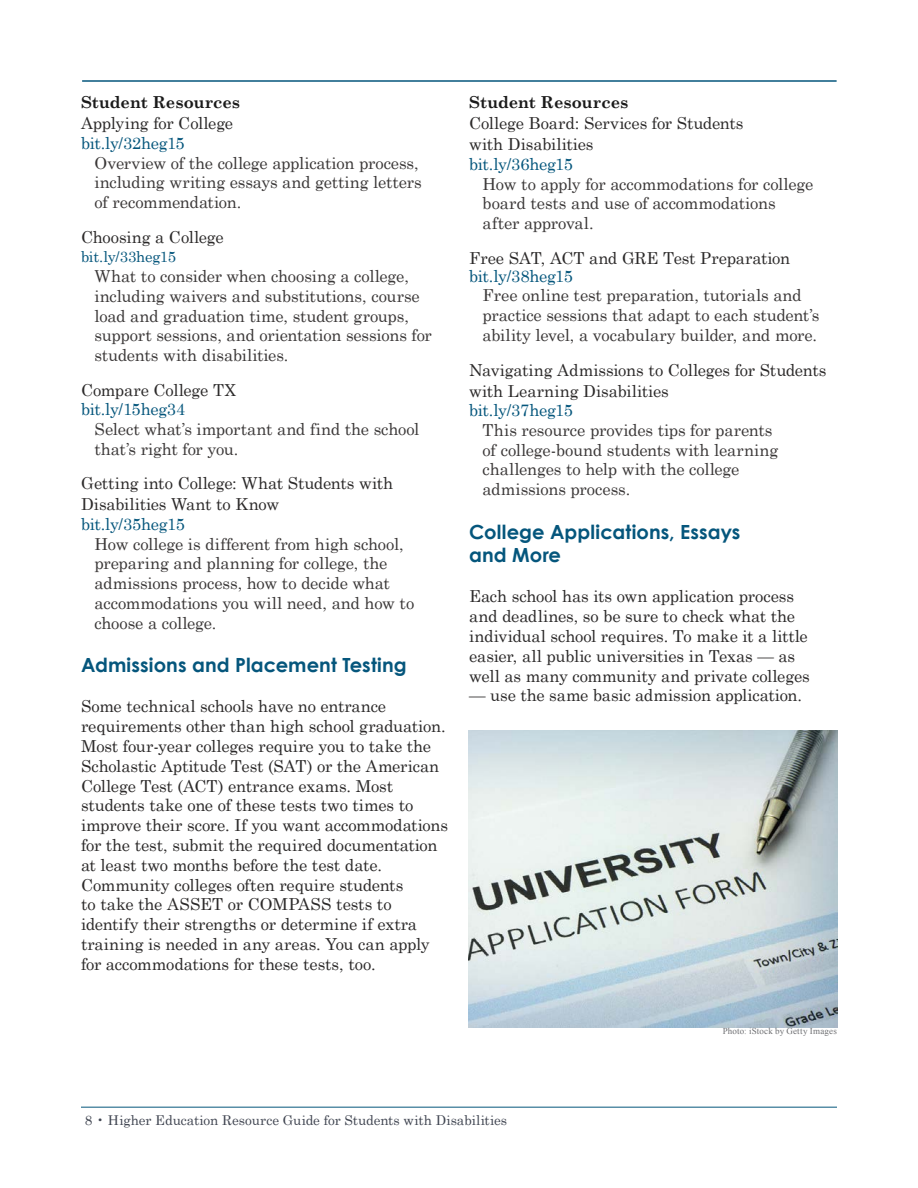
<style>
.page{position:relative;width:918px;height:1188px;background:#fff}
.page>*{position:absolute;margin:0;border:0;box-sizing:border-box;transform-origin:0 0}
.H3_-_Subhead{font:700 19.5px/23.4px "Century Gothic";letter-spacing:.005em;color:#05567c}
.Paragraph_Resources{font:16.5px/19.8px "Century Schoolbook";letter-spacing:-.01em;color:#3b3838}
.Paragraph_-_Basic{font:16.5px/19.8px "Century Schoolbook";letter-spacing:-.01em;color:#2b2929}
.H5_-_Topic{font:16.5px/21px "Century Schoolbook";letter-spacing:-.01em;color:#2b2929}
.Paragraph_Resources-2{font:16.5px "Century Schoolbook";letter-spacing:-.025em;color:#05567c}
.H4_-_Section_Title{font:700 16.5px "Century Schoolbook";letter-spacing:-.005em;color:#1a1a1a}
.Paragraph_Resources-3{font:15px "Century Schoolbook";letter-spacing:-.025em;color:#05567c}
.t1{font:13.5px "Century";color:#404551}
.t2{font:9px "Times New Roman";letter-spacing:.02em;color:#6d6e71}
</style>
<div class="page">
<hr style="left:82px;top:80px;width:755px;height:2px;background:#05567c">
<hr style="left:81px;top:1107px;width:756px;height:1px;background:#05567c">
<img style="left:468px;top:731px;width:370px;height:296px">
<h4 class="H4_-_Section_Title" style="left:81px;top:92px;width:161px">Student Resources</h4>
<h5 class="H5_-_Topic" style="left:81px;top:112px;width:154px">Applying for College</h5>
<p class="Paragraph_Resources-2" style="left:81px;top:132px;width:105px">bit.ly/32heg15</p>
<p class="Paragraph_Resources" style="left:94px;top:152px;width:329px">Overview of the college application process, including writing essays and getting letters of recommendation.</p>
<h5 class="H5_-_Topic" style="left:81px;top:226px;width:144px">Choosing a College</h5>
<p class="Paragraph_Resources-3" style="left:81px;top:247px;width:97px">bit.ly/33heg15</p>
<p class="Paragraph_Resources" style="left:94px;top:266px;width:339px">What to consider when choosing a college, including waivers and substitutions, course load and graduation time, student groups, support sessions, and orientation sessions for students with disabilities.</p>
<h5 class="H5_-_Topic" style="left:81px;top:379px;width:157px">Compare College TX</h5>
<p class="Paragraph_Resources-2" style="left:81px;top:399px;width:106px">bit.ly/15heg34</p>
<p class="Paragraph_Resources" style="left:94px;top:419px;width:326px">Select what’s important and find the school that’s right for you.</p>
<h5 class="H5_-_Topic" style="left:81px;top:472px;width:314px">Getting into College: What Students with<br>Disabilities Want to Know</h5>
<p class="Paragraph_Resources-2" style="left:81px;top:513px;width:105px">bit.ly/35heg15</p>
<p class="Paragraph_Resources" style="left:94px;top:533px;width:321px">How college is different from high school, preparing and planning for college, the admissions process, how to decide what accommodations you will need, and how to choose a college.</p>
<h3 class="H3_-_Subhead" style="left:81px;top:653px;width:327px">Admissions and Placement Testing</h3>
<p class="Paragraph_-_Basic" style="left:81px;top:696px;width:369px">Some technical schools have no entrance requirements other than high school graduation.<br>Most four-year colleges require you to take the Scholastic Aptitude Test (SAT) or the American College Test (ACT) entrance exams. Most students take one of these tests two times to improve their score. If you want accommodations for the test, submit the required documentation at least two months before the test date.<br>Community colleges often require students<br>to take the ASSET or COMPASS tests to identify their strengths or determine if extra training is needed in any areas. You can apply for accommodations for these tests, too.</p>
<h4 class="H4_-_Section_Title" style="left:469px;top:92px;width:161px">Student Resources</h4>
<h5 class="H5_-_Topic" style="left:469px;top:112px;width:276px">College Board: Services for Students with Disabilities</h5>
<p class="Paragraph_Resources-2" style="left:469px;top:153px;width:105px">bit.ly/36heg15</p>
<p class="Paragraph_Resources" style="left:483px;top:173px;width:332px">How to apply for accommodations for college board tests and use of accommodations after approval.</p>
<h5 class="H5_-_Topic" style="left:469px;top:247px;width:323px">Free SAT, ACT and GRE Test Preparation</h5>
<p class="Paragraph_Resources-2" style="left:469px;top:265px;width:105px">bit.ly/38heg15</p>
<p class="Paragraph_Resources" style="left:483px;top:285px;width:338px">Free online test preparation, tutorials and practice sessions that adapt to each student’s ability level, a vocabulary builder, and more.</p>
<h5 class="H5_-_Topic" style="left:469px;top:359px;width:359px">Navigating Admissions to Colleges for Students with Learning Disabilities</h5>
<p class="Paragraph_Resources-2" style="left:469px;top:400px;width:105px">bit.ly/37heg15</p>
<p class="Paragraph_Resources" style="left:483px;top:420px;width:297px">This resource provides tips for parents of college-bound students with learning challenges to help with the college admissions process.</p>
<h3 class="H3_-_Subhead" style="left:469px;top:520px;width:273px">College Applications, Essays and More</h3>
<p class="Paragraph_-_Basic" style="left:469px;top:586px;width:342px">Each school has its own application process and deadlines, so be sure to check what the individual school requires. To make it a little easier, all public universities in Texas — as well as many community and private colleges</p>
<p class="Paragraph_-_Basic" style="left:469px;top:685px;width:335px">— use the same basic admission application.</p>
<p class="t2" style="left:723px;top:1025px;width:116px">Photo: iStock by Getty Images</p>
<p class="t1" style="left:85px;top:1109px;width:424px">8 • Higher Education Resource Guide for Students with Disabilities</p>
</div>
